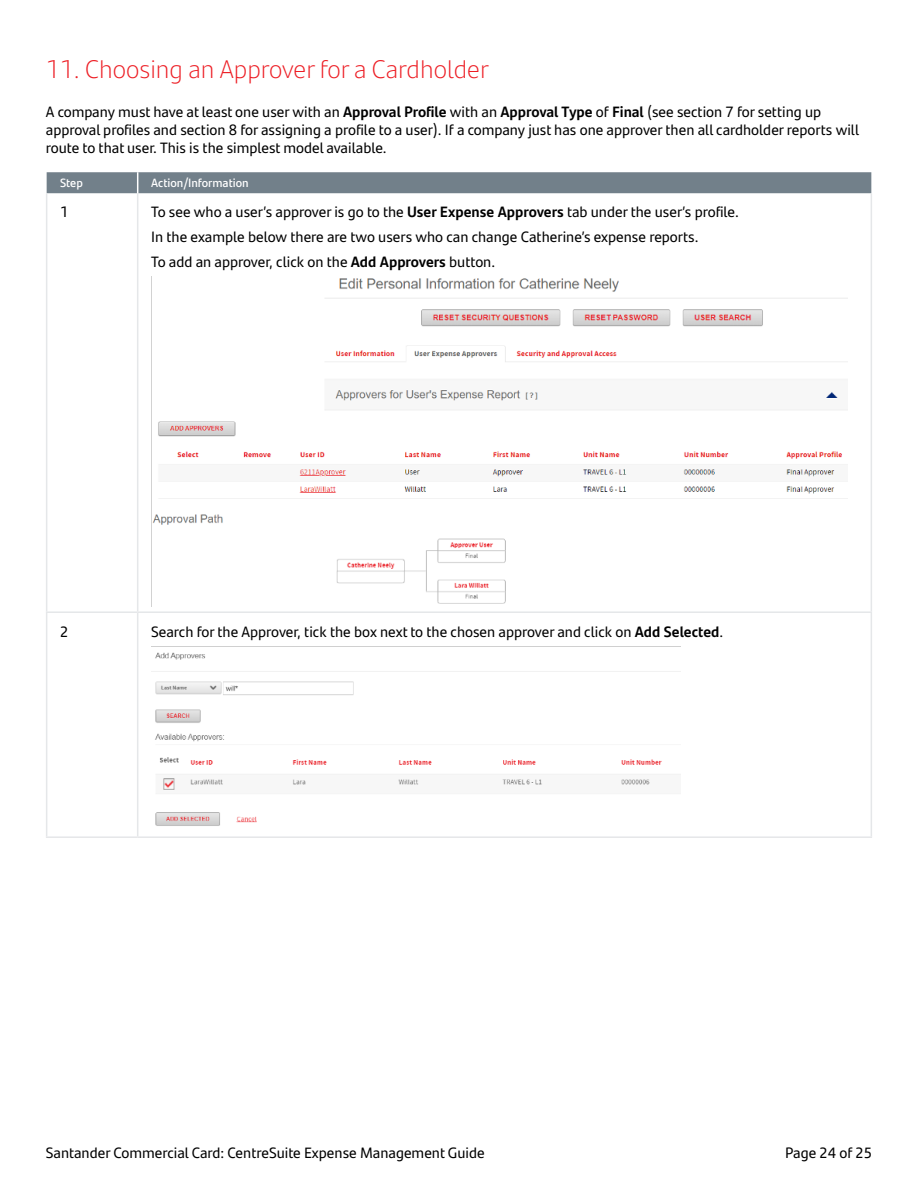
<style>
.page{position:relative;width:918px;height:1188px;background:#fff}
.page>*{position:absolute;margin:0;border:0;box-sizing:border-box;transform-origin:0 0}
.Section_Header{font:300 25.5px "Santander Text";color:#ed1d24}
.Basic_Body{font:15px/18px "Santander Text";color:#000}
.Table_-_Header{font:600 12px "Santander Text";color:#fff}
.s1{font-weight:700}
</style>
<div class="page">
<hr style="left:46px;top:193px;width:1px;height:418px;background:#e5e7e9">
<hr style="left:137px;top:193px;width:1px;height:418px;background:#e5e7e9">
<hr style="left:871px;top:193px;width:1px;height:418px;background:#e5e7e9">
<hr style="left:46px;top:611px;width:92px;height:2px;background:#e5e7e9">
<hr style="left:46px;top:613px;width:1px;height:223px;background:#e5e7e9">
<hr style="left:138px;top:611px;width:734px;height:2px;background:#e5e7e9">
<hr style="left:137px;top:613px;width:1px;height:223px;background:#e5e7e9">
<hr style="left:871px;top:613px;width:1px;height:223px;background:#e5e7e9">
<hr style="left:46px;top:836px;width:92px;height:2px;background:#e5e7e9">
<hr style="left:138px;top:836px;width:734px;height:2px;background:#e5e7e9">
<div style="left:47px;top:172px;width:824px;height:21px;background:#72808a"></div>
<img style="left:151px;top:276px;width:697px;height:330px">
<img style="left:151px;top:652px;width:530px;height:174px">
<p class="Section_Header" style="left:46px;top:51px;width:445px">11. Choosing an Approver for a Cardholder</p>
<p class="Basic_Body" style="left:46px;top:102px;width:815px">A company must have at least one user with an <span class="s1">Approval Profile</span> with an <span class="s1">Approval Type</span> of <span class="s1">Final</span> (see section 7 for setting up approval profiles and section 8 for assigning a profile to a user). If a company just has one approver then all cardholder reports will route to that user. This is the simplest model available.</p>
<p class="Table_-_Header" style="left:60px;top:174px;width:24px">Step</p>
<p class="Table_-_Header" style="left:151px;top:174px;width:99px">Action/Information</p>
<p class="Basic_Body" style="left:60px;top:202px;width:10px">1</p>
<p class="Basic_Body" style="left:151px;top:202px;width:589px">To see who a user’s approver is go to the <span class="s1">User Expense Approvers</span> tab under the user’s profile.</p>
<p class="Basic_Body" style="left:151px;top:227px;width:549px">In the example below there are two users who can change Catherine’s expense reports.</p>
<p class="Basic_Body" style="left:151px;top:252px;width:346px">To add an approver, click on the <span class="s1">Add Approvers</span> button.</p>
<p class="Basic_Body" style="left:60px;top:622px;width:10px">2</p>
<p class="Basic_Body" style="left:151px;top:622px;width:573px">Search for the Approver, tick the box next to the chosen approver and click on <span class="s1">Add Selected</span>.</p>
<p class="Basic_Body" style="left:46px;top:1143px;width:440px">Santander Commercial Card: CentreSuite Expense Management Guide</p>
<p class="Basic_Body" style="left:785px;top:1143px;width:88px">Page 24 of 25</p>
</div>
